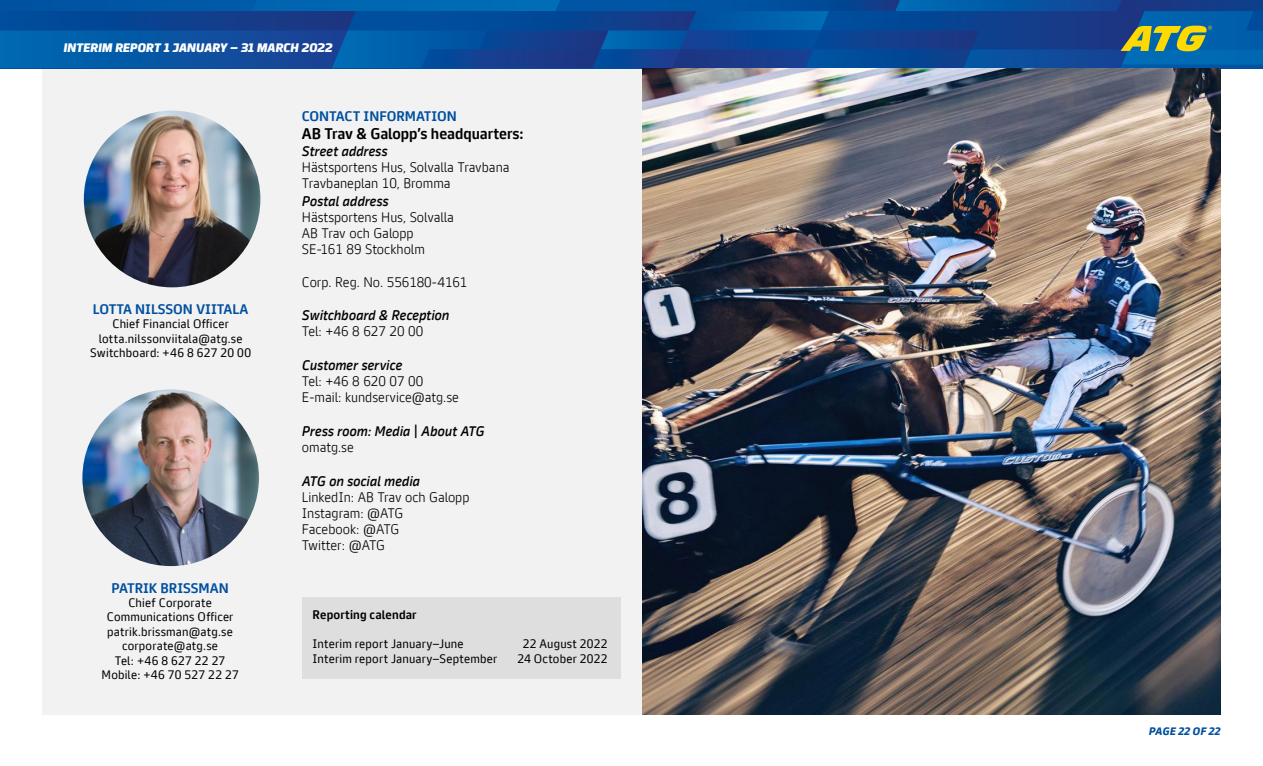
<style>
.page{position:relative;width:1263px;height:766px;background:#fff}
.page>*{position:absolute;margin:0;border:0;box-sizing:border-box;transform-origin:0 0}
.Mellis2{font:700 15px "ATG Text Office";color:#000}
.t1{font:300 13.5px "ATG Text Office";color:#000}
.Mellis3{font:italic 500 13.5px "ATG Text Office";color:#000}
.Brödtext{font:700 13.5px "ATG Text Office";color:#004f9f}
.Tabell_bröd{font:12px/14.4px "ATG Text Office";letter-spacing:.015em;color:#000;text-align:center}
.t2{font:12px "ATG Rubrik Office";letter-spacing:.005em;color:#fff}
.Tabell_bröd-2{font:700 12px "ATG Text Office";letter-spacing:.015em;color:#000}
.t3{font:italic 800 10.5px "ATG Text Office";letter-spacing:.025em;color:#004f9f}
</style>
<div class="page">
<div style="left:43px;top:64px;width:1177px;height:650px;background:#f2f2f2"></div>
<svg style="left:0;top:0;width:1263px;height:68px;background:#0c4f99"></svg>
<div style="left:302px;top:597px;width:319px;height:82px;background:#dedede"></div>
<img style="left:84px;top:111px;width:176px;height:176px;border-radius:88px">
<img style="left:82px;top:389px;width:177px;height:177px;border-radius:88px">
<img style="left:642px;top:68px;width:578px;height:646px">
<p class="t2" style="left:64px;top:41px;width:270px">INTERIM REPORT 1 JANUARY – 31 MARCH 2022</p>
<p class="Brödtext" style="left:93px;top:301px;width:157px">LOTTA NILSSON VIITALA</p>
<p class="Tabell_bröd" style="left:112px;top:317px;width:118px">Chief Financial Officer</p>
<p class="Tabell_bröd" style="left:99px;top:331px;width:145px">lotta.nilssonviitala@atg.se</p>
<p class="Tabell_bröd" style="left:90px;top:345px;width:162px">Switchboard: +46 8 627 20 00</p>
<p class="Brödtext" style="left:112px;top:579px;width:119px">PATRIK BRISSMAN</p>
<p class="Tabell_bröd" style="left:107px;top:595px;width:128px">Chief Corporate<br>Communications Officer</p>
<p class="Tabell_bröd" style="left:107px;top:624px;width:127px">patrik.brissman@atg.se</p>
<p class="Tabell_bröd" style="left:122px;top:638px;width:97px">corporate@atg.se</p>
<p class="Tabell_bröd" style="left:102px;top:653px;width:139px">Tel: +46 8 627 22 27<br>Mobile: +46 70 527 22 27</p>
<p class="Brödtext" style="left:302px;top:108px;width:156px">CONTACT INFORMATION</p>
<p class="Mellis2" style="left:302px;top:124px;width:223px">AB Trav &amp; Galopp’s headquarters:</p>
<p class="Mellis3" style="left:302px;top:143px;width:87px">Street address</p>
<p class="t1" style="left:302px;top:159px;width:209px">Hästsportens Hus, Solvalla Travbana</p>
<p class="t1" style="left:302px;top:175px;width:150px">Travbaneplan 10, Bromma</p>
<p class="Mellis3" style="left:302px;top:193px;width:88px">Postal address</p>
<p class="t1" style="left:302px;top:209px;width:154px">Hästsportens Hus, Solvalla</p>
<p class="t1" style="left:302px;top:225px;width:113px">AB Trav och Galopp</p>
<p class="t1" style="left:302px;top:241px;width:124px">SE-161 89 Stockholm</p>
<p class="t1" style="left:302px;top:274px;width:167px">Corp. Reg. No. 556180-4161</p>
<p class="Mellis3" style="left:302px;top:307px;width:149px">Switchboard &amp; Reception</p>
<p class="t1" style="left:302px;top:323px;width:123px">Tel: +46 8 627 20 00</p>
<p class="Mellis3" style="left:302px;top:357px;width:102px">Customer service</p>
<p class="t1" style="left:302px;top:373px;width:123px">Tel: +46 8 620 07 00</p>
<p class="t1" style="left:302px;top:389px;width:159px">E-mail: kundservice@atg.se</p>
<p class="Mellis3" style="left:302px;top:422px;width:184px">Press room: Media | About ATG</p>
<p class="t1" style="left:302px;top:439px;width:53px">omatg.se</p>
<p class="Mellis3" style="left:302px;top:472px;width:120px">ATG on social media</p>
<p class="t1" style="left:302px;top:489px;width:169px">LinkedIn: AB Trav och Galopp</p>
<p class="t1" style="left:302px;top:505px;width:103px">Instagram: @ATG</p>
<p class="t1" style="left:302px;top:521px;width:99px">Facebook: @ATG</p>
<p class="t1" style="left:302px;top:537px;width:85px">Twitter: @ATG</p>
<p class="Tabell_bröd-2" style="left:313px;top:607px;width:106px">Reporting calendar</p>
<p class="Tabell_bröd" style="left:313px;top:636px;width:153px">Interim report January–June</p>
<p class="Tabell_bröd" style="left:523px;top:636px;width:87px">22 August 2022</p>
<p class="Tabell_bröd" style="left:313px;top:651px;width:186px">Interim report January–September</p>
<p class="Tabell_bröd" style="left:517px;top:651px;width:92px">24 October 2022</p>
<p class="t3" style="left:1149px;top:724px;width:73px">PAGE 22 OF 22</p>
</div>
